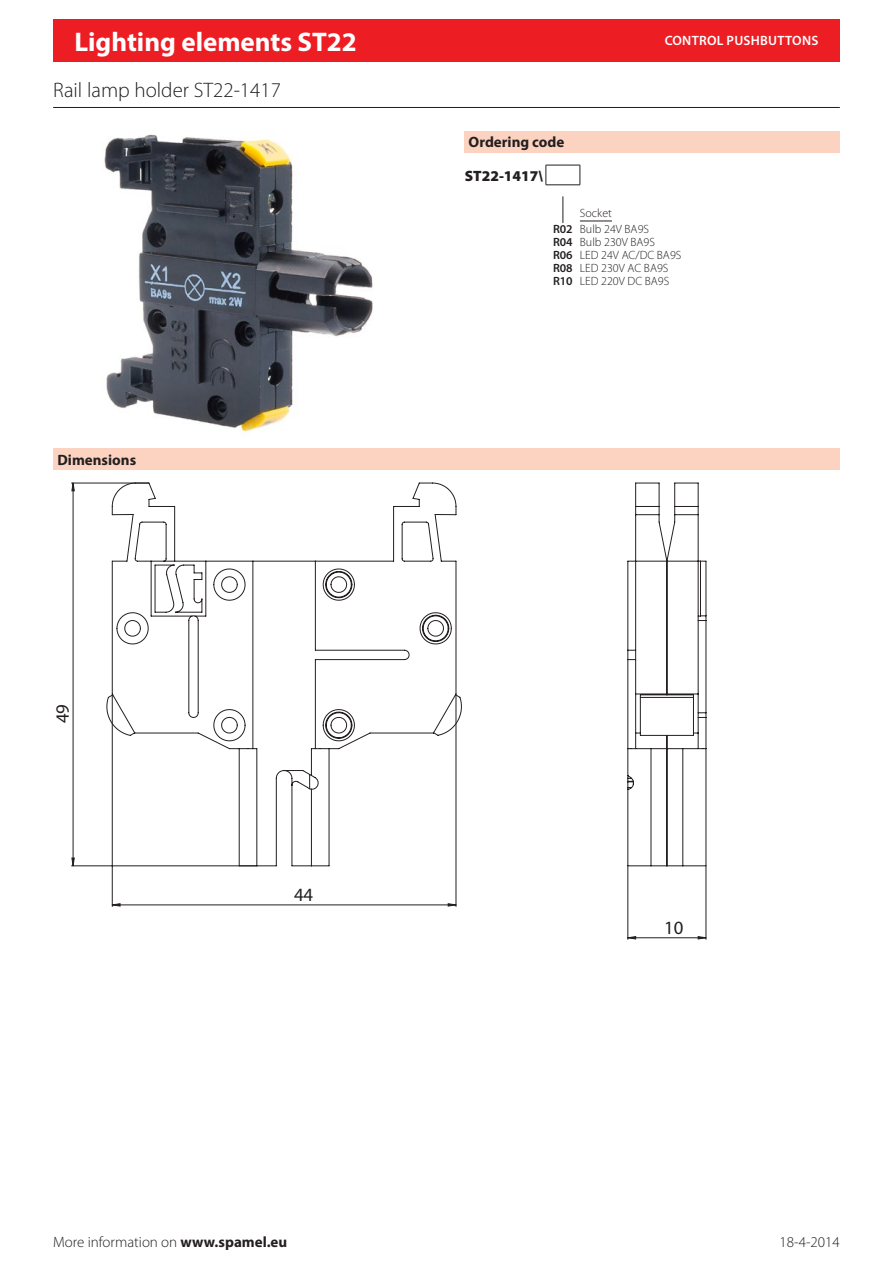
<style>
.page{position:relative;width:893px;height:1263px;background:#fff}
.page>*{position:absolute;margin:0;border:0;box-sizing:border-box;transform-origin:0 0}
.t1{font:700 27px "Myriad Pro";color:#fff}
.t2{font:300 21px "Myriad Pro";color:#231f20}
.Cecha_Wymiary{font:18.75px "Myriad Pro";color:#231f20}
.t3{font:300 15px "Myriad Pro";color:#231f20}
.Überschrift{font:700 15px "Myriad Pro";color:#231f20}
.TS_Bestellschlüssel{font:900 15px "Myriad Pro";color:#231f20}
.t4{font:600 13.5px "Myriad Pro";letter-spacing:.02em;color:#fff}
.TS_links{font:300 12px "Myriad Pro";color:#231f20}
.TS_fett_zentriert{font:600 12px "Myriad Pro";color:#231f20}
.TS_links_unterstrich{font:300 12px "Myriad Pro";color:#231f20}
.s1{font-weight:700}
</style>
<div class="page">
<div style="left:53px;top:19px;width:787px;height:43px;background:#ed1d24"></div>
<img style="left:104px;top:134px;width:269px;height:298px">
<div style="left:464px;top:131px;width:376px;height:21px;background:#fcd3c1"></div>
<svg style="left:546px;top:165px;width:35px;height:21px"></svg>
<svg style="left:563px;top:196px;width:1px;height:27px"></svg>
<hr style="left:580px;top:221px;width:32px;height:1px;background:#231f20">
<hr style="left:53px;top:107px;width:787px;height:1px;background:#231f20">
<div style="left:53px;top:448px;width:787px;height:22px;background:#fcd3c1"></div>
<hr style="left:72px;top:865px;width:184px;height:1px;background:#231f20">
<hr style="left:72px;top:483px;width:77px;height:1px;background:#231f20">
<hr style="left:112px;top:694px;width:1px;height:212px;background:#231f20">
<hr style="left:456px;top:694px;width:1px;height:212px;background:#231f20">
<hr style="left:627px;top:866px;width:1px;height:73px;background:#231f20">
<hr style="left:706px;top:866px;width:1px;height:73px;background:#231f20">
<svg style="left:72px;top:484px;width:2px;height:381px"></svg>
<svg style="left:113px;top:904px;width:343px;height:2px"></svg>
<svg style="left:628px;top:936px;width:78px;height:3px"></svg>
<svg style="left:106px;top:482px;width:600px;height:385px"></svg>
<h1 class="t1" style="left:74px;top:24px;width:284px">Lighting elements ST22</h1>
<p class="t2" style="left:53px;top:78px;width:229px">Rail lamp holder ST22-1417</p>
<p class="Überschrift" style="left:57px;top:450px;width:80px">Dimensions</p>
<p class="Cecha_Wymiary" style="left:51px;top:723px;width:21px;rotate:-90deg">49</p>
<p class="Cecha_Wymiary" style="left:294px;top:883px;width:21px">44</p>
<p class="Überschrift" style="left:469px;top:132px;width:97px">Ordering code</p>
<p class="TS_Bestellschlüssel" style="left:465px;top:165px;width:80px">ST22-1417\</p>
<p class="TS_links_unterstrich" style="left:580px;top:206px;width:34px">Socket</p>
<p class="t4" style="left:665px;top:32px;width:155px">CONTROL PUSHBUTTONS</p>
<p class="TS_fett_zentriert" style="left:553px;top:222px;width:21px">R02</p>
<p class="TS_links" style="left:580px;top:223px;width:71px">Bulb 24V BA9S</p>
<p class="TS_fett_zentriert" style="left:553px;top:234px;width:21px">R04</p>
<p class="TS_links" style="left:580px;top:235px;width:77px">Bulb 230V BA9S</p>
<p class="TS_fett_zentriert" style="left:553px;top:247px;width:21px">R06</p>
<p class="TS_links" style="left:580px;top:248px;width:103px">LED 24V AC/DC BA9S</p>
<p class="TS_fett_zentriert" style="left:553px;top:260px;width:21px">R08</p>
<p class="TS_links" style="left:580px;top:261px;width:90px">LED 230V AC BA9S</p>
<p class="TS_fett_zentriert" style="left:553px;top:273px;width:21px">R10</p>
<p class="TS_links" style="left:580px;top:274px;width:91px">LED 220V DC BA9S</p>
<p class="Cecha_Wymiary" style="left:664px;top:916px;width:21px">10</p>
<p class="t3" style="left:53px;top:1234px;width:236px">More information on <span class="s1">www.spamel.eu</span></p>
<p class="t3" style="left:780px;top:1234px;width:62px">18-4-2014</p>
</div>
